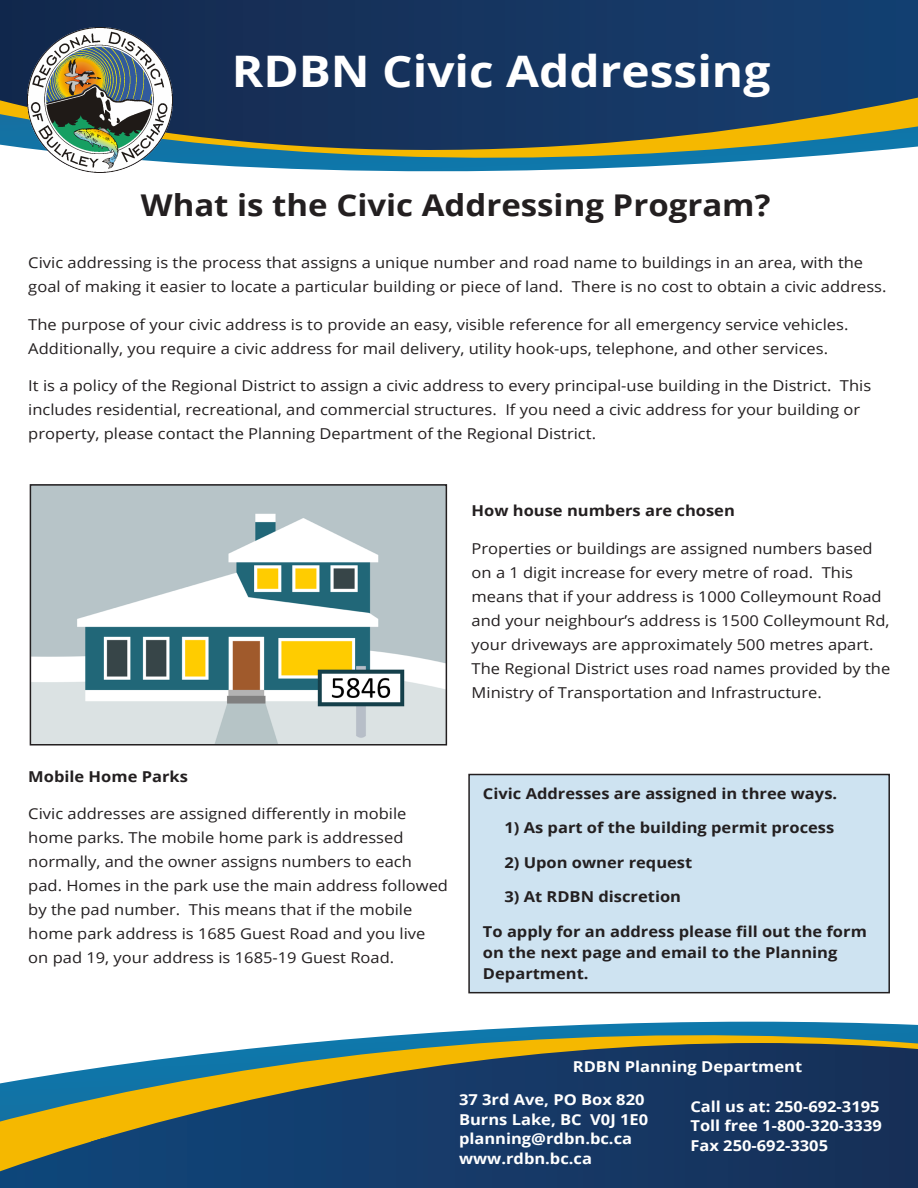
<style>
.page{position:relative;width:918px;height:1188px;background:#fff}
.page>*{position:absolute;margin:0;border:0;box-sizing:border-box;transform-origin:0 0}
.Brochure_Title{font:700 43.5px "Open Sans";color:#fff;scale:1.1 1}
.Section_Heading{font:700 30px "Open Sans";color:#231f20;scale:1.1 1}
.Brochure_Body{font:15px/24px "Open Sans";color:#231f20;scale:1.1 1}
.Brochure_Body-2{font:700 15px/21px "Open Sans";color:#231f20;scale:1.1 1}
.Brochure_Body_10pt{font:700 15px "Open Sans";color:#fff;scale:1.1 1}
.Brochure_Body-3{font:700 15px "Open Sans";color:#fff;scale:1.1 1}
</style>
<div class="page">
<div style="left:469px;top:775px;width:420px;height:218px;background:#cee3f1"></div>
<div style="left:468px;top:774px;width:422px;height:219px;border:2px solid #231f20"></div>
<svg style="left:0;top:0;width:918px;height:170px;background:#2d4b65"></svg>
<img style="left:27px;top:27px;width:145px;height:145px">
<svg style="left:307px;top:974px;width:611px;height:69px"></svg>
<svg style="left:0;top:1043px;width:918px;height:145px;background:#3b5663"></svg>
<img style="left:33px;top:487px;width:411px;height:256px">
<div style="left:30px;top:484px;width:417px;height:262px;border:2px solid #231f20"></div>
<p class="Brochure_Title" style="left:232px;top:41px;width:491px">RDBN Civic Addressing</p>
<p class="Section_Heading" style="left:141px;top:184px;width:574px">What is the Civic Addressing Program?</p>
<p class="Brochure_Body" style="left:28px;top:251px;width:782px">Civic addressing is the process that assigns a unique number and road name to buildings in an area, with the goal of making it easier to locate a particular building or piece of land. There is no cost to obtain a civic address.</p>
<p class="Brochure_Body" style="left:28px;top:312px;width:747px">The purpose of your civic address is to provide an easy, visible reference for all emergency service vehicles.<br>Additionally, you require a civic address for mail delivery, utility hook-ups, telephone, and other services.</p>
<p class="Brochure_Body" style="left:28px;top:374px;width:768px">It is a policy of the Regional District to assign a civic address to every principal-use building in the District. This includes residential, recreational, and commercial structures. If you need a civic address for your building or property, please contact the Planning Department of the Regional District.</p>
<p class="Brochure_Body-2" style="left:472px;top:500px;width:241px">How house numbers are chosen</p>
<p class="Brochure_Body" style="left:472px;top:536px;width:382px">Properties or buildings are assigned numbers based on a 1 digit increase for every metre of road. This means that if your address is 1000 Colleymount Road and your neighbour’s address is 1500 Colleymount Rd, your driveways are approximately 500 metres apart.<br>The Regional District uses road names provided by the Ministry of Transportation and Infrastructure.</p>
<p class="Brochure_Body-2" style="left:28px;top:765px;width:147px">Mobile Home Parks</p>
<p class="Brochure_Body" style="left:28px;top:801px;width:383px">Civic addresses are assigned differently in mobile home parks. The mobile home park is addressed normally, and the owner assigns numbers to each pad. Homes in the park use the main address followed by the pad number. This means that if the mobile home park address is 1685 Guest Road and you live on pad 19, your address is 1685-19 Guest Road.</p>
<p class="Brochure_Body-2" style="left:483px;top:783px;width:324px">Civic Addresses are assigned in three ways.</p>
<p class="Brochure_Body-2" style="left:504px;top:817px;width:301px">1) As part of the building permit process</p>
<p class="Brochure_Body-2" style="left:504px;top:852px;width:172px">2) Upon owner request</p>
<p class="Brochure_Body-2" style="left:504px;top:886px;width:162px">3) At RDBN discretion</p>
<p class="Brochure_Body-2" style="left:483px;top:921px;width:351px">To apply for an address please fill out the form on the next page and email to the Planning<br>Department.</p>
<p class="Brochure_Body-3" style="left:573px;top:1056px;width:210px">RDBN Planning Department</p>
<p class="Brochure_Body_10pt" style="left:459px;top:1089px;width:170px">37 3rd Ave, PO Box 820</p>
<p class="Brochure_Body_10pt" style="left:459px;top:1109px;width:174px">Burns Lake, BC V0J 1E0</p>
<p class="Brochure_Body_10pt" style="left:459px;top:1128px;width:159px">planning@rdbn.bc.ca</p>
<p class="Brochure_Body_10pt" style="left:459px;top:1148px;width:122px">www.rdbn.bc.ca</p>
<p class="Brochure_Body_10pt" style="left:690px;top:1096px;width:173px">Call us at: 250-692-3195</p>
<p class="Brochure_Body_10pt" style="left:690px;top:1115px;width:175px">Toll free 1-800-320-3339</p>
<p class="Brochure_Body_10pt" style="left:690px;top:1135px;width:127px">Fax 250-692-3305</p>
</div>
